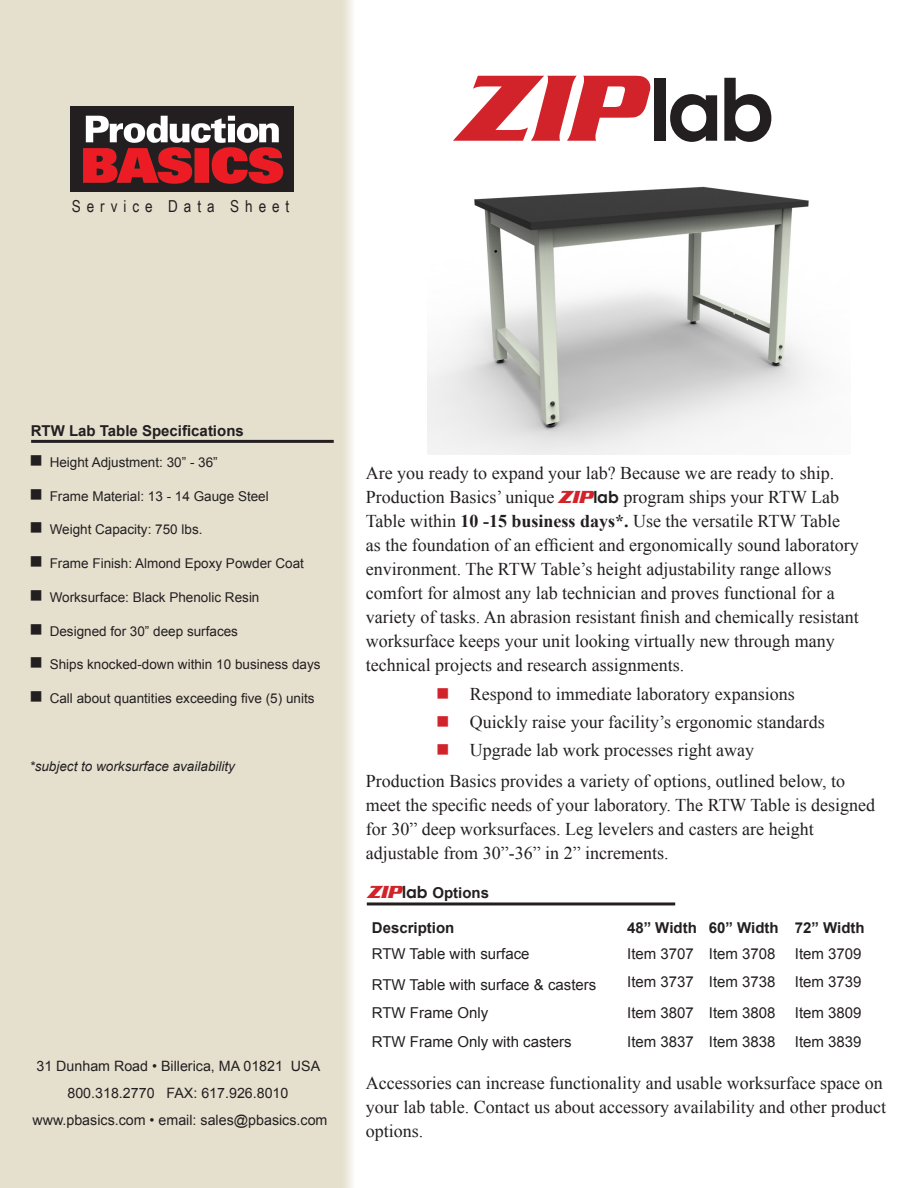
<style>
.page{position:relative;width:918px;height:1188px;background:#fff}
.page>*{position:absolute;margin:0;border:0;box-sizing:border-box;transform-origin:0 0}
.t1{font:italic 700 97.5px "Serpentine D";color:#d2232a}
.body_copy{font:18px/24px "Times New Roman";color:#231f20}
.body_copy_bullets{font:18px "Times New Roman";color:#231f20}
.t2{font:16.5px "Arial Narrow";letter-spacing:.36em;color:#231f20}
.t3{font:15px "Arial";color:#231f20}
.t4{font:700 15px "Arial";color:#231f20}
.address_block{font:14.25px/27px "Arial";color:#231f20;text-align:center}
.body_copy_bullets_bl{font:13.5px "Arial";color:#231f20}
.subject_to{font:italic 13.5px "Arial";color:#231f20}
.s1{font-family:"Century Gothic";font-style:normal;font-size:85.5px;color:#231f20}
.s2{font-family:"Serpentine D";font-weight:700;font-style:italic;color:#d2232a}
.s3{font-family:"Century Gothic";font-weight:700;font-size:16.5px}
.s4{font-weight:700}
.s5{font-family:"Serpentine D";font-style:italic;font-size:18px;color:#d2232a}
.s6{font-family:"Century Gothic";font-size:16.5px}
</style>
<div class="page">
<img style="left:428px;top:186px;width:390px;height:269px">
<div style="left:0;top:0;width:341px;height:1188px;background:#e5e0ce"></div>
<svg style="left:341px;top:0;width:12px;height:1188px;background:#ebe8db"></svg>
<img style="left:70px;top:107px;width:223px;height:84px">
<hr style="left:367px;top:902px;width:308px;height:3px;background:#231f20">
<hr style="left:31px;top:440px;width:303px;height:3px;background:#231f20">
<p class="t2" style="left:72px;top:194px;width:219px">Service Data Sheet</p>
<p class="t1" style="left:459px;top:53px;width:317px">ZIP<span class="s1">lab</span></p>
<p class="t4" style="left:31px;top:421px;width:215px">RTW Lab Table Specifications</p>
<p class="body_copy_bullets_bl" style="left:50px;top:453px;width:170px">Height Adjustment: 30” - 36”</p>
<p class="body_copy_bullets_bl" style="left:50px;top:487px;width:221px">Frame Material: 13 - 14 Gauge Steel</p>
<p class="body_copy_bullets_bl" style="left:50px;top:521px;width:154px">Weight Capacity: 750 lbs.</p>
<p class="body_copy_bullets_bl" style="left:50px;top:555px;width:256px">Frame Finish: Almond Epoxy Powder Coat</p>
<p class="body_copy_bullets_bl" style="left:50px;top:588px;width:211px">Worksurface: Black Phenolic Resin</p>
<p class="body_copy_bullets_bl" style="left:50px;top:622px;width:190px">Designed for 30” deep surfaces</p>
<p class="body_copy_bullets_bl" style="left:50px;top:656px;width:272px">Ships knocked-down within 10 business days</p>
<p class="body_copy_bullets_bl" style="left:50px;top:690px;width:266px">Call about quantities exceeding five (5) units</p>
<p class="subject_to" style="left:29px;top:757px;width:207px">*subject to worksurface availability</p>
<p class="address_block" style="left:36px;top:1053px;width:285px">31 Dunham Road • Billerica, MA 01821 USA<br>800.318.2770 FAX: 617.926.8010</p>
<p class="address_block" style="left:32px;top:1107px;width:297px">www.pbasics.com • email: sales@pbasics.com</p>
<p class="body_copy" style="left:366px;top:461px;width:495px">Are you ready to expand your lab? Because we are ready to ship.<br>Production Basics’ unique <span class="s2">ZIP</span><span class="s3">lab</span> program ships your RTW Lab Table within <span class="s4">10 -15 business days*.</span> Use the versatile RTW Table as the foundation of an efficient and ergonomically sound laboratory environment. The RTW Table’s height adjustability range allows comfort for almost any lab technician and proves functional for a variety of tasks. An abrasion resistant finish and chemically resistant worksurface keeps your unit looking virtually new through many technical projects and research assignments.</p>
<p class="body_copy_bullets" style="left:470px;top:682px;width:326px">Respond to immediate laboratory expansions</p>
<p class="body_copy_bullets" style="left:470px;top:710px;width:357px">Quickly raise your facility’s ergonomic standards</p>
<p class="body_copy_bullets" style="left:470px;top:738px;width:286px">Upgrade lab work processes right away</p>
<p class="body_copy" style="left:366px;top:769px;width:511px">Production Basics provides a variety of options, outlined below, to meet the specific needs of your laboratory. The RTW Table is designed for 30” deep worksurfaces. Leg levelers and casters are height adjustable from 30”-36” in 2” increments.</p>
<p class="t4" style="left:368px;top:883px;width:123px"><span class="s5">ZIP</span><span class="s6">lab</span> Options</p>
<p class="t4" style="left:372px;top:918px;width:84px">Description</p>
<p class="t4" style="left:627px;top:918px;width:71px">48” Width</p>
<p class="t4" style="left:709px;top:918px;width:71px">60” Width</p>
<p class="t4" style="left:795px;top:918px;width:71px">72” Width</p>
<p class="t3" style="left:372px;top:943px;width:159px">RTW Table with surface</p>
<p class="t3" style="left:627px;top:943px;width:68px">Item 3707</p>
<p class="t3" style="left:709px;top:943px;width:68px">Item 3708</p>
<p class="t3" style="left:795px;top:943px;width:68px">Item 3709</p>
<p class="t3" style="left:372px;top:975px;width:226px">RTW Table with surface &amp; casters</p>
<p class="t3" style="left:627px;top:972px;width:68px">Item 3737</p>
<p class="t3" style="left:709px;top:972px;width:68px">Item 3738</p>
<p class="t3" style="left:795px;top:972px;width:68px">Item 3739</p>
<p class="t3" style="left:372px;top:1003px;width:118px">RTW Frame Only</p>
<p class="t3" style="left:627px;top:1003px;width:68px">Item 3807</p>
<p class="t3" style="left:709px;top:1003px;width:68px">Item 3808</p>
<p class="t3" style="left:795px;top:1003px;width:68px">Item 3809</p>
<p class="t3" style="left:372px;top:1032px;width:201px">RTW Frame Only with casters</p>
<p class="t3" style="left:627px;top:1032px;width:68px">Item 3837</p>
<p class="t3" style="left:709px;top:1032px;width:68px">Item 3838</p>
<p class="t3" style="left:795px;top:1032px;width:68px">Item 3839</p>
<p class="body_copy" style="left:366px;top:1071px;width:522px">Accessories can increase functionality and usable worksurface space on your lab table. Contact us about accessory availability and other product options.</p>
</div>
